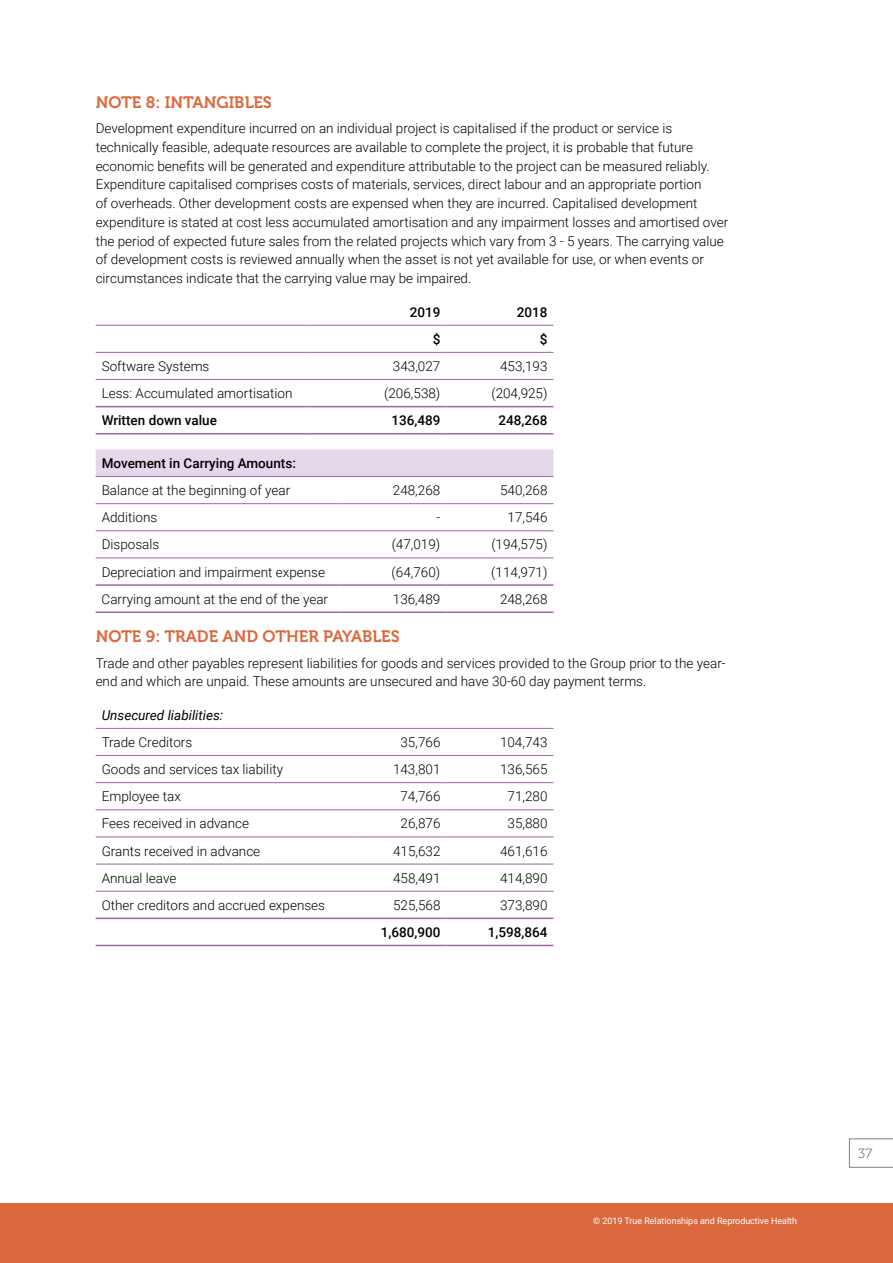
<style>
.page{position:relative;width:893px;height:1263px;background:#fff}
.page>*{position:absolute;margin:0;border:0;box-sizing:border-box;transform-origin:0 0}
.t1{font:16.5px "Museo 700";color:#dc693d}
.t2{font:300 13.5px/18.8px "Roboto";color:#000}
.t3{font:500 13.5px "Roboto";color:#000}
.t4{font:italic 13.5px "Roboto";color:#000}
.t5{font:13.5px "Museo 300";color:#808285}
.t6{font:9px "Roboto";letter-spacing:-.005em;color:#fff}
</style>
<div class="page">
<div style="left:0;top:1203px;width:893px;height:60px;background:#dc693d"></div>
<hr style="left:96px;top:325px;width:214px;height:1px;background:#a263a9">
<hr style="left:310px;top:325px;width:136px;height:1px;background:#a263a9">
<hr style="left:446px;top:325px;width:107px;height:1px;background:#a263a9">
<hr style="left:96px;top:352px;width:214px;height:1px;background:#a263a9">
<hr style="left:310px;top:352px;width:136px;height:1px;background:#a263a9">
<hr style="left:446px;top:352px;width:107px;height:1px;background:#a263a9">
<hr style="left:96px;top:379px;width:214px;height:1px;background:#a263a9">
<hr style="left:310px;top:379px;width:136px;height:1px;background:#a263a9">
<hr style="left:446px;top:379px;width:107px;height:1px;background:#a263a9">
<hr style="left:96px;top:406px;width:214px;height:1px;background:#a263a9">
<hr style="left:310px;top:406px;width:136px;height:1px;background:#a263a9">
<hr style="left:446px;top:406px;width:107px;height:1px;background:#a263a9">
<hr style="left:96px;top:433px;width:214px;height:1px;background:#a263a9">
<hr style="left:310px;top:433px;width:136px;height:1px;background:#a263a9">
<hr style="left:446px;top:433px;width:107px;height:1px;background:#a263a9">
<div style="left:96px;top:449px;width:457px;height:27px;background:#e6d8eb"></div>
<hr style="left:96px;top:476px;width:243px;height:1px;background:#a263a9">
<hr style="left:339px;top:476px;width:107px;height:1px;background:#a263a9">
<hr style="left:446px;top:476px;width:107px;height:1px;background:#a263a9">
<hr style="left:96px;top:503px;width:243px;height:1px;background:#a263a9">
<hr style="left:339px;top:503px;width:107px;height:1px;background:#a263a9">
<hr style="left:446px;top:503px;width:107px;height:1px;background:#a263a9">
<hr style="left:96px;top:530px;width:243px;height:1px;background:#a263a9">
<hr style="left:339px;top:530px;width:107px;height:1px;background:#a263a9">
<hr style="left:446px;top:530px;width:107px;height:1px;background:#a263a9">
<hr style="left:96px;top:558px;width:243px;height:1px;background:#a263a9">
<hr style="left:339px;top:558px;width:107px;height:1px;background:#a263a9">
<hr style="left:446px;top:558px;width:107px;height:1px;background:#a263a9">
<hr style="left:96px;top:584px;width:243px;height:2px;background:#a263a9">
<hr style="left:339px;top:584px;width:107px;height:2px;background:#a263a9">
<hr style="left:446px;top:584px;width:107px;height:2px;background:#a263a9">
<hr style="left:96px;top:611px;width:243px;height:2px;background:#a263a9">
<hr style="left:339px;top:611px;width:107px;height:2px;background:#a263a9">
<hr style="left:446px;top:611px;width:107px;height:2px;background:#a263a9">
<hr style="left:96px;top:728px;width:258px;height:1px;background:#a263a9">
<hr style="left:354px;top:728px;width:92px;height:1px;background:#a263a9">
<hr style="left:446px;top:728px;width:107px;height:1px;background:#a263a9">
<hr style="left:96px;top:755px;width:258px;height:1px;background:#a263a9">
<hr style="left:354px;top:755px;width:92px;height:1px;background:#a263a9">
<hr style="left:446px;top:755px;width:107px;height:1px;background:#a263a9">
<hr style="left:96px;top:782px;width:258px;height:1px;background:#a263a9">
<hr style="left:354px;top:782px;width:92px;height:1px;background:#a263a9">
<hr style="left:446px;top:782px;width:107px;height:1px;background:#a263a9">
<hr style="left:96px;top:809px;width:258px;height:1px;background:#a263a9">
<hr style="left:354px;top:809px;width:92px;height:1px;background:#a263a9">
<hr style="left:446px;top:809px;width:107px;height:1px;background:#a263a9">
<hr style="left:96px;top:836px;width:258px;height:1px;background:#a263a9">
<hr style="left:354px;top:836px;width:92px;height:1px;background:#a263a9">
<hr style="left:446px;top:836px;width:107px;height:1px;background:#a263a9">
<hr style="left:96px;top:864px;width:258px;height:1px;background:#a263a9">
<hr style="left:354px;top:864px;width:92px;height:1px;background:#a263a9">
<hr style="left:446px;top:864px;width:107px;height:1px;background:#a263a9">
<hr style="left:96px;top:891px;width:258px;height:1px;background:#a263a9">
<hr style="left:354px;top:891px;width:92px;height:1px;background:#a263a9">
<hr style="left:446px;top:891px;width:107px;height:1px;background:#a263a9">
<hr style="left:96px;top:917px;width:258px;height:2px;background:#a263a9">
<hr style="left:354px;top:917px;width:92px;height:2px;background:#a263a9">
<hr style="left:446px;top:917px;width:107px;height:2px;background:#a263a9">
<hr style="left:96px;top:945px;width:258px;height:1px;background:#a263a9">
<hr style="left:354px;top:945px;width:92px;height:1px;background:#a263a9">
<hr style="left:446px;top:945px;width:107px;height:1px;background:#a263a9">
<svg style="left:849px;top:1138px;width:44px;height:30px"></svg>
<p class="t1" style="left:96px;top:93px;width:13px">NOTE</p>
<p class="t1" style="left:146px;top:93px;width:30px">8: INTANGI</p>
<p class="t1" style="left:234px;top:93px;width:21px">BLES</p>
<p class="t2" style="left:96px;top:118px;width:634px">Development expenditure incurred on an individual project is capitalised if the product or service is technically feasible, adequate resources are available to complete the project, it is probable that future economic benefits will be generated and expenditure attributable to the project can be measured reliably.<br>Expenditure capitalised comprises costs of materials, services, direct labour and an appropriate portion<br>of overheads. Other development costs are expensed when they are incurred. Capitalised development expenditure is stated at cost less accumulated amortisation and any impairment losses and amortised over the period of expected future sales from the related projects which vary from 3 - 5 years. The carrying value of development costs is reviewed annually when the asset is not yet available for use, or when events or circumstances indicate that the carrying value may be impaired.</p>
<p class="t3" style="left:410px;top:302px;width:32px">2019</p>
<p class="t3" style="left:517px;top:302px;width:32px">2018</p>
<p class="t3" style="left:433px;top:330px;width:9px">$</p>
<p class="t3" style="left:540px;top:330px;width:9px">$</p>
<p class="t2" style="left:102px;top:356px;width:109px">Software Systems</p>
<p class="t2" style="left:393px;top:356px;width:49px">343,027</p>
<p class="t2" style="left:500px;top:356px;width:49px">453,193</p>
<p class="t2" style="left:102px;top:383px;width:192px">Less: Accumulated amortisation</p>
<p class="t2" style="left:384px;top:383px;width:58px">(206,538)</p>
<p class="t2" style="left:491px;top:383px;width:58px">(204,925)</p>
<p class="t3" style="left:102px;top:411px;width:117px">Written down value</p>
<p class="t3" style="left:391px;top:411px;width:50px">136,489</p>
<p class="t3" style="left:498px;top:411px;width:50px">248,268</p>
<p class="t3" style="left:102px;top:454px;width:196px">Movement in Carrying Amounts:</p>
<p class="t2" style="left:102px;top:480px;width:190px">Balance at the beginning of year</p>
<p class="t2" style="left:393px;top:480px;width:49px">248,268</p>
<p class="t2" style="left:500px;top:480px;width:49px">540,268</p>
<p class="t2" style="left:102px;top:508px;width:57px">Additions</p>
<p class="t2" style="left:436px;top:508px;width:5px">-</p>
<p class="t2" style="left:507px;top:508px;width:41px">17,546</p>
<p class="t2" style="left:102px;top:535px;width:59px">Disposals</p>
<p class="t2" style="left:392px;top:535px;width:50px">(47,019)</p>
<p class="t2" style="left:491px;top:535px;width:58px">(194,575)</p>
<p class="t2" style="left:102px;top:562px;width:225px">Depreciation and impairment expense</p>
<p class="t2" style="left:392px;top:562px;width:50px">(64,760)</p>
<p class="t2" style="left:491px;top:562px;width:58px">(114,971)</p>
<p class="t2" style="left:102px;top:589px;width:228px">Carrying amount at the end of the year</p>
<p class="t2" style="left:393px;top:589px;width:49px">136,489</p>
<p class="t2" style="left:500px;top:589px;width:49px">248,268</p>
<p class="t1" style="left:96px;top:628px;width:13px">NOTE</p>
<p class="t1" style="left:146px;top:628px;width:31px">9: TRADE</p>
<p class="t1" style="left:223px;top:628px;width:13px">AND</p>
<p class="t1" style="left:263px;top:628px;width:13px">OTHER</p>
<p class="t1" style="left:323px;top:628px;width:59px">PAYABLES</p>
<p class="t2" style="left:96px;top:653px;width:632px">Trade and other payables represent liabilities for goods and services provided to the Group prior to the year&shy;end and which are unpaid. These amounts are unsecured and have 30-60 day payment terms.</p>
<p class="t4" style="left:102px;top:706px;width:123px">Unsecured liabilities:</p>
<p class="t2" style="left:102px;top:732px;width:92px">Trade Creditors</p>
<p class="t2" style="left:400px;top:732px;width:41px">35,766</p>
<p class="t2" style="left:500px;top:732px;width:49px">104,743</p>
<p class="t2" style="left:102px;top:759px;width:183px">Goods and services tax liability</p>
<p class="t2" style="left:393px;top:759px;width:49px">143,801</p>
<p class="t2" style="left:500px;top:759px;width:49px">136,565</p>
<p class="t2" style="left:102px;top:787px;width:81px">Employee tax</p>
<p class="t2" style="left:400px;top:787px;width:41px">74,766</p>
<p class="t2" style="left:507px;top:787px;width:41px">71,280</p>
<p class="t2" style="left:102px;top:814px;width:149px">Fees received in advance</p>
<p class="t2" style="left:400px;top:814px;width:41px">26,876</p>
<p class="t2" style="left:508px;top:814px;width:41px">35,880</p>
<p class="t2" style="left:102px;top:841px;width:160px">Grants received in advance</p>
<p class="t2" style="left:393px;top:841px;width:49px">415,632</p>
<p class="t2" style="left:500px;top:841px;width:49px">461,616</p>
<p class="t2" style="left:102px;top:868px;width:76px">Annual leave</p>
<p class="t2" style="left:393px;top:868px;width:49px">458,491</p>
<p class="t2" style="left:500px;top:868px;width:49px">414,890</p>
<p class="t2" style="left:102px;top:895px;width:225px">Other creditors and accrued expenses</p>
<p class="t2" style="left:393px;top:895px;width:49px">525,568</p>
<p class="t2" style="left:500px;top:895px;width:49px">373,890</p>
<p class="t3" style="left:381px;top:923px;width:61px">1,680,900</p>
<p class="t3" style="left:488px;top:923px;width:61px">1,598,864</p>
<p class="t6" style="left:593px;top:1214px;width:205px">© 2019 True Relationships and Reproductive Health</p>
<p class="t5" style="left:858px;top:1146px;width:15px">37</p>
</div>
